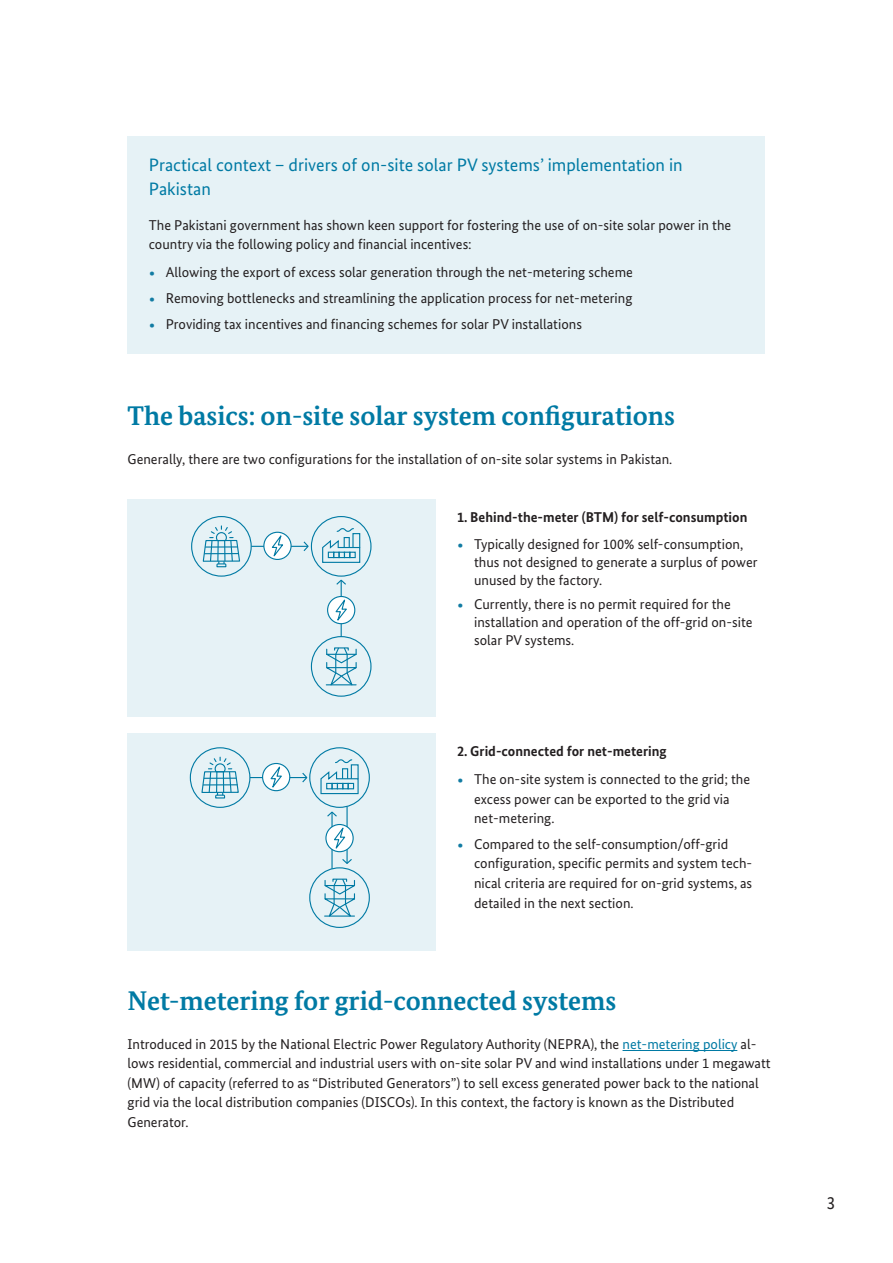
<style>
.page{position:relative;width:893px;height:1263px;background:#fff}
.page>*{position:absolute;margin:0;border:0;box-sizing:border-box;transform-origin:0 0}
.t1{font:700 27px "Bundes Serif";color:#007aa4}
.h2_blauer_Kasten{font:18px/24px "Bundes Sans";color:#007aa4}
.t2{font:18px "Bundes Sans";color:#231f20}
.body{font:14.25px/19.5px "Bundes Sans";color:#231f20}
.Body_blauer_Kasten{font:14.25px/19.5px "Bundes Sans";color:#231f20}
.body-2{font:700 14.25px "Bundes Sans";color:#231f20}
.s1{font-size:19.5px;color:#127ca3}
.s2{color:#007aa4}
</style>
<div class="page">
<div style="left:128px;top:499px;width:308px;height:218px;background:#e6f2f6"></div>
<div style="left:128px;top:733px;width:308px;height:218px;background:#e6f2f6"></div>
<div style="left:128px;top:136px;width:637px;height:84px;background:#e6f2f6"></div>
<div style="left:128px;top:206px;width:637px;height:67px;background:#e6f2f6"></div>
<div style="left:128px;top:253px;width:637px;height:48px;background:#e6f2f6"></div>
<div style="left:128px;top:279px;width:637px;height:48px;background:#e6f2f6"></div>
<div style="left:128px;top:305px;width:637px;height:48px;background:#e6f2f6"></div>
<svg style="left:202px;top:526px;width:38px;height:42px"></svg>
<div style="left:191px;top:516px;width:61px;height:61px;border:1px solid #007aa4;border-radius:50%"></div>
<div style="left:352px;top:533px;width:8px;height:15px;border:1px solid #007aa4"></div>
<div style="left:344px;top:537px;width:6px;height:11px;border:1px solid #007aa4"></div>
<svg style="left:336px;top:528px;width:18px;height:4px"></svg>
<svg style="left:322px;top:539px;width:39px;height:24px"></svg>
<div style="left:349px;top:552px;width:7px;height:6px;border:1px solid #007aa4"></div>
<div style="left:311px;top:516px;width:60px;height:61px;border:1px solid #007aa4;border-radius:50%"></div>
<svg style="left:325px;top:648px;width:32px;height:38px"></svg>
<hr style="left:326px;top:684px;width:30px;height:1px;background:#007aa4">
<div style="left:311px;top:636px;width:60px;height:61px;border:1px solid #007aa4;border-radius:50%"></div>
<svg style="left:302px;top:541px;width:7px;height:10px"></svg>
<hr style="left:251px;top:546px;width:57px;height:1px;background:#007aa4">
<svg style="left:264px;top:532px;width:27px;height:27px"></svg>
<div style="left:263px;top:532px;width:29px;height:28px;border:1px solid #007aa4;border-radius:50%"></div>
<svg style="left:270px;top:534px;width:15px;height:26px"></svg>
<svg style="left:336px;top:579px;width:10px;height:7px"></svg>
<hr style="left:341px;top:580px;width:1px;height:57px;background:#007aa4">
<svg style="left:328px;top:596px;width:27px;height:28px"></svg>
<div style="left:327px;top:596px;width:28px;height:28px;border:1px solid #007aa4;border-radius:50%"></div>
<svg style="left:334px;top:598px;width:15px;height:27px"></svg>
<svg style="left:201px;top:757px;width:38px;height:42px"></svg>
<div style="left:190px;top:747px;width:60px;height:61px;border:1px solid #007aa4;border-radius:50%"></div>
<div style="left:351px;top:764px;width:8px;height:15px;border:1px solid #007aa4"></div>
<div style="left:342px;top:768px;width:6px;height:11px;border:1px solid #007aa4"></div>
<svg style="left:335px;top:759px;width:18px;height:5px"></svg>
<svg style="left:320px;top:770px;width:39px;height:25px"></svg>
<div style="left:309px;top:747px;width:61px;height:61px;border:1px solid #007aa4;border-radius:50%"></div>
<svg style="left:324px;top:878px;width:35px;height:42px"></svg>
<div style="left:332px;top:879px;width:15px;height:3px;border:1px solid #007aa4"></div>
<hr style="left:325px;top:915px;width:29px;height:2px;background:#007aa4">
<div style="left:309px;top:867px;width:61px;height:61px;border:1px solid #007aa4;border-radius:50%"></div>
<svg style="left:301px;top:772px;width:7px;height:11px"></svg>
<hr style="left:250px;top:777px;width:57px;height:1px;background:#007aa4">
<svg style="left:263px;top:763px;width:27px;height:28px"></svg>
<div style="left:262px;top:763px;width:28px;height:28px;border:1px solid #007aa4;border-radius:50%"></div>
<svg style="left:269px;top:765px;width:15px;height:27px"></svg>
<svg style="left:327px;top:811px;width:10px;height:6px"></svg>
<hr style="left:331px;top:812px;width:2px;height:57px;background:#007aa4">
<hr style="left:346px;top:807px;width:2px;height:56px;background:#007aa4">
<svg style="left:326px;top:824px;width:27px;height:28px"></svg>
<div style="left:325px;top:824px;width:29px;height:28px;border:1px solid #007aa4;border-radius:50%"></div>
<svg style="left:332px;top:826px;width:21px;height:39px"></svg>
<hr style="left:622px;top:1050px;width:115px;height:1px;background:#007aa4">
<p class="h2_blauer_Kasten" style="left:149px;top:153px;width:535px">Practical context – drivers of on-site solar PV systems’ implementation in<br>Pakistan</p>
<p class="Body_blauer_Kasten" style="left:149px;top:215px;width:584px">The Pakistani government has shown keen support for fostering the use of on-site solar power in the country via the following policy and financial incentives:</p>
<p class="body" style="left:149px;top:262px;width:486px"><span class="s1">•</span> Allowing the export of excess solar generation through the net-metering scheme</p>
<p class="body" style="left:149px;top:288px;width:485px"><span class="s1">•</span> Removing bottlenecks and streamlining the application process for net-metering</p>
<p class="body" style="left:149px;top:314px;width:435px"><span class="s1">•</span> Providing tax incentives and financing schemes for solar PV installations</p>
<h1 class="t1" style="left:128px;top:399px;width:549px">The basics: on-site solar system configurations</h1>
<p class="body" style="left:128px;top:449px;width:546px">Generally, there are two configurations for the installation of on-site solar systems in Pakistan.</p>
<p class="body-2" style="left:457px;top:508px;width:292px">1. Behind-the-meter (BTM) for self-consumption</p>
<p class="body" style="left:474px;top:534px;width:285px;line-height:18px;text-indent:-17px"><span class="s1">•</span> Typically designed for 100% self-consumption, thus not designed to generate a surplus of power unused by the factory.</p>
<p class="body" style="left:474px;top:595px;width:280px;line-height:18px;text-indent:-17px"><span class="s1">•</span> Currently, there is no permit required for the installation and operation of the off-grid on-site solar PV systems.</p>
<p class="body-2" style="left:457px;top:742px;width:211px">2. Grid-connected for net-metering</p>
<p class="body" style="left:474px;top:769px;width:278px;text-indent:-17px"><span class="s1">•</span> The on-site system is connected to the grid; the excess power can be exported to the grid via net-metering.</p>
<p class="body" style="left:474px;top:834px;width:280px;text-indent:-17px"><span class="s1">•</span> Compared to the self-consumption/off-grid configuration, specific permits and system tech&shy;nical criteria are required for on-grid systems, as detailed in the next section.</p>
<h1 class="t1" style="left:128px;top:984px;width:490px">Net-metering for grid-connected systems</h1>
<p class="body" style="left:128px;top:1034px;width:645px">Introduced in 2015 by the National Electric Power Regulatory Authority (NEPRA), the <span class="s2">net-metering policy</span> al&shy;lows residential, commercial and industrial users with on-site solar PV and wind installations under 1 megawatt (MW) of capacity (referred to as “Distributed Generators”) to sell excess generated power back to the national grid via the local distribution companies (DISCOs). In this context, the factory is known as the Distributed Generator.</p>
<p class="t2" style="left:827px;top:1192px;width:10px">3</p>
</div>
